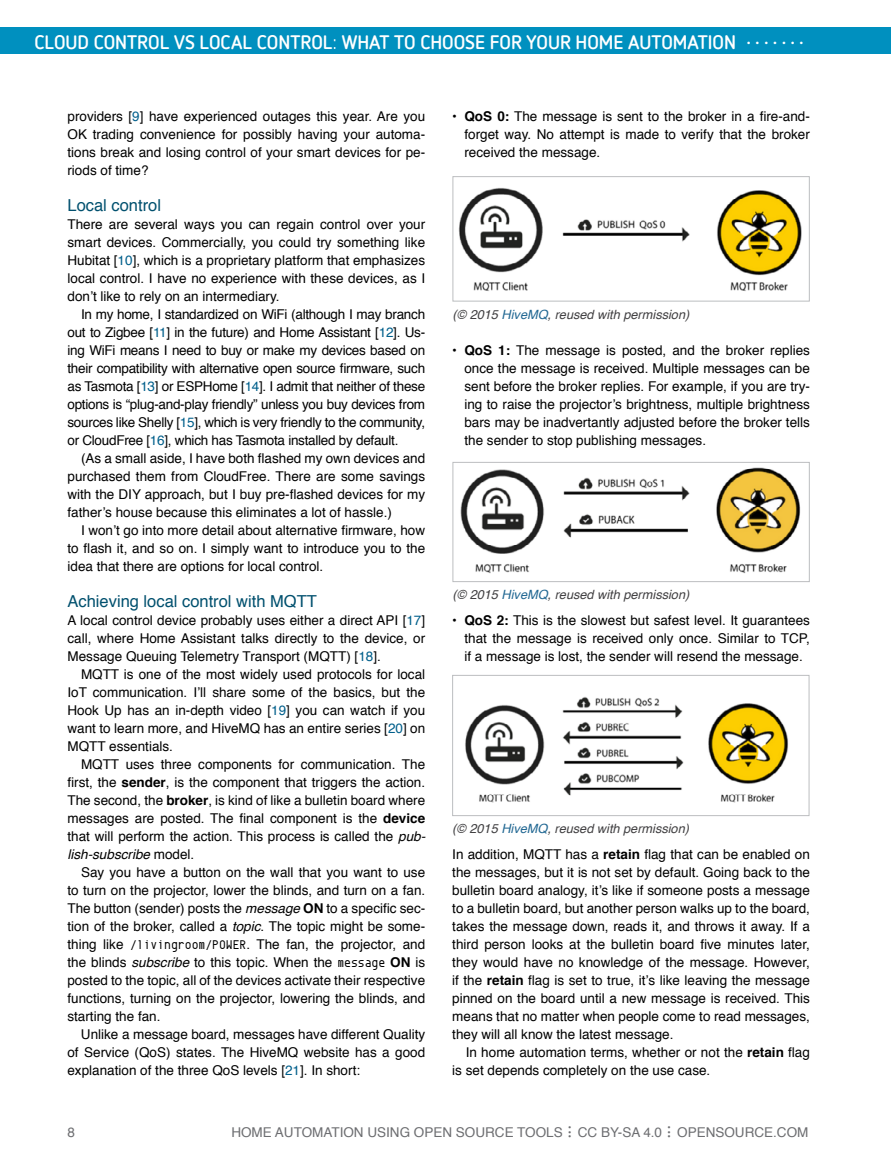
<style>
.page{position:relative;width:891px;height:1161px;background:#fff}
.page>*{position:absolute;margin:0;border:0;box-sizing:border-box;transform-origin:0 0}
.t1{font:300 33px "Netto OT";color:#6d6e71}
.t2{font:700 19.5px "Netto OT";color:#fff}
.t3{font:16.5px "Helvetica";color:#01506e}
.t4{font:13.5px/18px "Helvetica";color:#000;text-align:justify}
.t5{font:13.5px "Helvetica";color:#6d6e71}
.t6{font:italic 12.75px "Helvetica";color:#414042}
.s1{font-family:"Helvetica Neue";font-weight:300;font-stretch:condensed}
.s2{color:#005f8b}
.s3{font-weight:700}
.s4{font-style:italic}
.s5{font-family:"Envy Code R";font-size:12.75px}
.s6{color:#226893}
</style>
<div class="page">
<div style="left:0;top:27px;width:891px;height:27px;background:#0090bf"></div>
<img style="left:458px;top:188px;width:344px;height:103px">
<div style="left:453px;top:176px;width:357px;height:126px;border:1px solid #bcbec0"></div>
<img style="left:460px;top:467px;width:341px;height:107px">
<div style="left:453px;top:462px;width:357px;height:120px;border:1px solid #bcbec0"></div>
<img style="left:465px;top:697px;width:324px;height:106px">
<div style="left:452px;top:675px;width:357px;height:141px;border:1px solid #bcbec0"></div>
<h2 class="t2" style="left:35px;top:31px;width:713px">CLOUD CONTROL VS LOCAL CONTROL<span class="s1">:</span> WHAT TO CHOOSE FOR YOUR HOME AUTOMATION ........</h2>
<p class="t4" style="left:68px;top:107px;width:359px">providers [<span class="s2">9</span>] have experienced outages this year. Are you OK trading convenience for possibly having your automa&shy;tions break and losing control of your smart devices for pe&shy;riods of time?</p>
<p class="t3" style="left:68px;top:192px;width:95px">Local control</p>
<p class="t4" style="left:68px;top:215px;width:359px">There are several ways you can regain control over your smart devices. Commercially, you could try something like Hubitat [<span class="s2">10</span>], which is a proprietary platform that emphasizes local control. I have no experience with these devices, as I don’t like to rely on an intermediary.</p>
<p class="t4" style="left:68px;top:305px;width:359px;text-indent:14px">In my home, I standardized on WiFi (although I may branch out to Zigbee [<span class="s2">11</span>] in the future) and Home Assistant [<span class="s2">12</span>]. Us&shy;ing WiFi means I need to buy or make my devices based on their compatibility with alternative open source firmware, such as Tasmota [<span class="s2">13</span>] or ESPHome [<span class="s2">14</span>]. I admit that neither of these options is “plug-and-play friendly” unless you buy devices from sources like Shelly [<span class="s2">15</span>], which is very friendly to the community, or CloudFree [<span class="s2">16</span>], which has Tasmota installed by default.</p>
<p class="t4" style="left:68px;top:449px;width:359px;text-indent:14px">(As a small aside, I have both flashed my own devices and purchased them from CloudFree. There are some savings with the DIY approach, but I buy pre-flashed devices for my father’s house because this eliminates a lot of hassle.)</p>
<p class="t4" style="left:68px;top:521px;width:359px;text-indent:14px">I won’t go into more detail about alternative firmware, how to flash it, and so on. I simply want to introduce you to the idea that there are options for local control.</p>
<p class="t3" style="left:68px;top:588px;width:251px">Achieving local control with MQTT</p>
<p class="t4" style="left:68px;top:611px;width:359px">A local control device probably uses either a direct API [<span class="s2">17</span>] call, where Home Assistant talks directly to the device, or Message Queuing Telemetry Transport (MQTT) [<span class="s2">18</span>].</p>
<p class="t4" style="left:68px;top:665px;width:359px;text-indent:14px">MQTT is one of the most widely used protocols for local IoT communication. I’ll share some of the basics, but the Hook Up has an in-depth video [<span class="s2">19</span>] you can watch if you want to learn more, and HiveMQ has an entire series [<span class="s2">20</span>] on MQTT essentials.</p>
<p class="t4" style="left:68px;top:755px;width:360px;text-indent:14px">MQTT uses three components for communication. The first, the <span class="s3">sender</span>, is the component that triggers the action.<br>The second, the <span class="s3">broker</span>, is kind of like a bulletin board where messages are posted. The final component is the <span class="s3">device </span>that will perform the action. This process is called the <span class="s4">pub&shy;lish-subscribe</span> model.</p>
<p class="t4" style="left:67px;top:863px;width:359px;text-indent:14px">Say you have a button on the wall that you want to use to turn on the projector, lower the blinds, and turn on a fan.<br>The button (sender) posts the <span class="s4">message</span> <span class="s3">ON</span> to a specific sec&shy;tion of the broker, called a <span class="s4">topic</span>. The topic might be some&shy;thing like <span class="s5">/livingroom/POWER</span>. The fan, the projector, and the blinds <span class="s4">subscribe</span> to this topic. When the <span class="s5">message</span> <span class="s3">ON</span> is posted to the topic, all of the devices activate their respective functions, turning on the projector, lowering the blinds, and starting the fan.</p>
<p class="t4" style="left:67px;top:1025px;width:359px;text-indent:14px">Unlike a message board, messages have different Quality of Service (QoS) states. The HiveMQ website has a good explanation of the three QoS levels [<span class="s2">21</span>]. In short:</p>
<p class="t4" style="left:464px;top:107px;width:347px;text-indent:-12px">• <span class="s3">QoS 0:</span> The message is sent to the broker in a fire-and&shy;forget way. No attempt is made to verify that the broker received the message.</p>
<p class="t6" style="left:453px;top:304px;width:238px">(© 2015 <span class="s6">HiveMQ</span>, reused with permission)</p>
<p class="t4" style="left:464px;top:341px;width:347px;text-indent:-12px">• <span class="s3">QoS 1:</span> The message is posted, and the broker replies once the message is received. Multiple messages can be sent before the broker replies. For example, if you are try&shy;ing to raise the projector’s brightness, multiple brightness bars may be inadvertantly adjusted before the broker tells the sender to stop publishing messages.</p>
<p class="t6" style="left:453px;top:585px;width:238px">(© 2015 <span class="s6">HiveMQ</span>, reused with permission)</p>
<p class="t4" style="left:464px;top:611px;width:347px;text-indent:-12px">• <span class="s3">QoS 2:</span> This is the slowest but safest level. It guarantees that the message is received only once. Similar to TCP, if a message is lost, the sender will resend the message.</p>
<p class="t6" style="left:452px;top:819px;width:238px">(© 2015 <span class="s6">HiveMQ</span>, reused with permission)</p>
<p class="t4" style="left:452px;top:845px;width:359px">In addition, MQTT has a <span class="s3">retain</span> flag that can be enabled on the messages, but it is not set by default. Going back to the bulletin board analogy, it’s like if someone posts a message to a bulletin board, but another person walks up to the board, takes the message down, reads it, and throws it away. If a third person looks at the bulletin board five minutes later, they would have no knowledge of the message. However, if the <span class="s3">retain</span> flag is set to true, it’s like leaving the message pinned on the board until a new message is received. This means that no matter when people come to read messages, they will all know the latest message.</p>
<p class="t4" style="left:452px;top:1043px;width:359px;text-indent:14px">In home automation terms, whether or not the <span class="s3">retain</span> flag is set depends completely on the use case.</p>
<p class="t5" style="left:68px;top:1122px;width:9px">8</p>
<p class="t5" style="left:231px;top:1122px;width:333px">HOME AUTOMATION USING OPEN SOURCE TOOLS</p>
<h1 class="t1" style="left:566px;top:1103px;width:8px">...</h1>
<p class="t5" style="left:578px;top:1122px;width:86px">CC BY-SA 4.0</p>
<h1 class="t1" style="left:666px;top:1103px;width:8px">...</h1>
<p class="t5" style="left:677px;top:1122px;width:133px">OPENSOURCE.COM</p>
</div>
